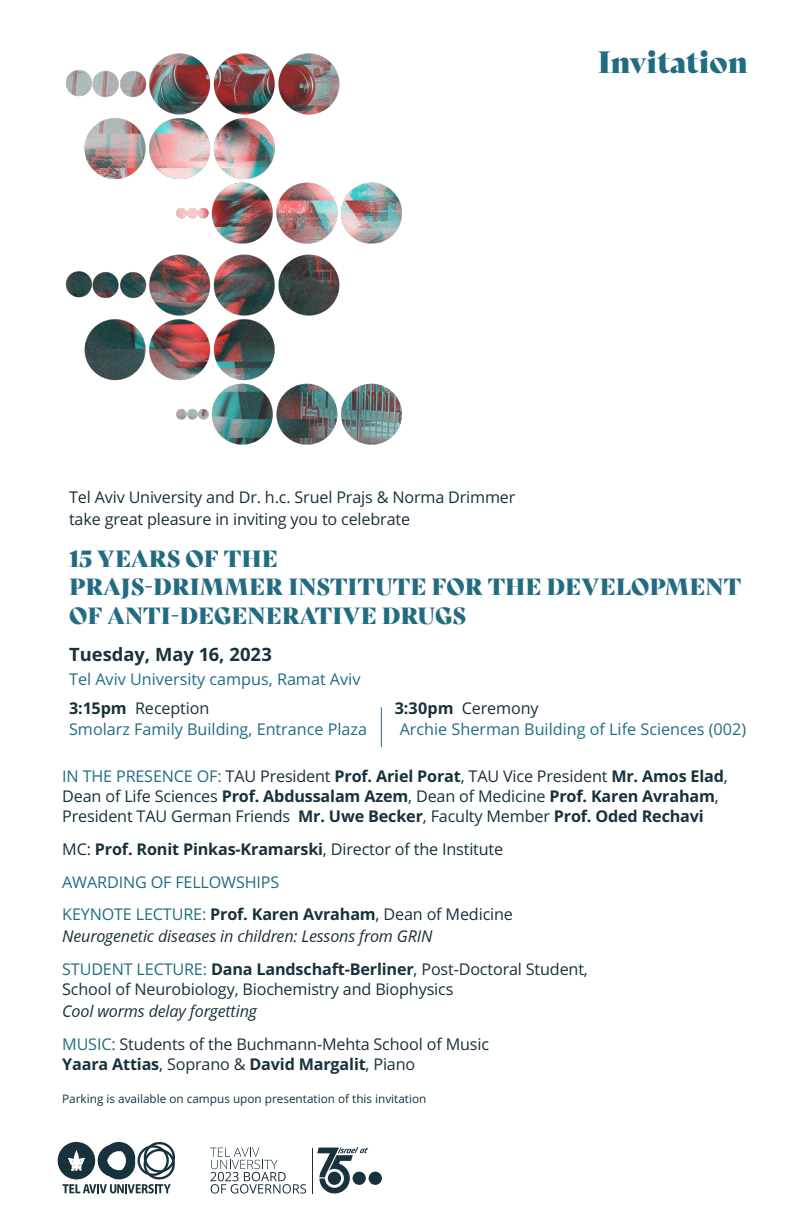
<style>
.page{position:relative;width:810px;height:1230px;background:#fff}
.page>*{position:absolute;margin:0;border:0;box-sizing:border-box;transform-origin:0 0}
.t1{font:30px "Bely Display";color:#226c82}
.t2{font:22.8px/28.3px "Bely Display";color:#226c82}
.t3{font:700 18.38px "Open Sans Hebrew";color:#17313d}
.t4{font:16.2px/32.7px "Open Sans Hebrew";letter-spacing:-.01em;color:#17313d}
.t5{font:700 16.2px "Open Sans Hebrew";letter-spacing:-.01em;color:#17313d}
.t6{font:16.2px "Open Sans Hebrew";color:#226c82}
.t7{font:italic 16.2px/32.7px "Open Sans Hebrew";letter-spacing:-.01em;color:#17313d}
.t8{font:11.77px "Open Sans Hebrew";color:#17313d}
.s1{color:#226c82}
.s2{font-weight:700}
.s3{font-weight:400}
.s4{font-style:normal;color:#226c82}
.s5{font-weight:700;font-style:normal}
.s6{font-style:normal}
.s7{font-style:italic}
</style>
<div class="page">
<img style="left:65px;top:53px;width:337px;height:392px">
<svg style="left:317px;top:1147px;width:51px;height:47px"></svg>
<hr style="left:312px;top:1148px;width:1px;height:46px;background:#17313d">
<svg style="left:210px;top:1148px;width:96px;height:46px"></svg>
<div style="left:328px;top:1172px;width:13px;height:13px;background:#17313d;border-radius:50%"></div>
<div style="left:353px;top:1172px;width:13px;height:13px;background:#17313d;border-radius:50%"></div>
<div style="left:369px;top:1172px;width:13px;height:13px;background:#17313d;border-radius:50%"></div>
<div style="left:58px;top:1142px;width:37px;height:37px;background:#17313d;border-radius:50%"></div>
<svg style="left:63px;top:1141px;width:112px;height:52px"></svg>
<hr style="left:381px;top:707px;width:1px;height:40px;background:#226c82">
<h1 class="t1" style="left:598px;top:38px;width:152px">Invitation</h1>
<p class="t4" style="left:69px;top:486px;width:448px;line-height:22.4px">Tel Aviv University and Dr h. .c. Sruel Prajs &amp; Norma Drimmer take great pleasure in inviting you to celebrate</p>
<h2 class="t2" style="left:69px;top:543px;width:674px">15 YEARS OF THE<br>PRAJS-DRIMMER INSTITUTE FOR THE DEVELOPMENT<br>OF ANTI-DEGENERATIVE DRUGS</h2>
<p class="t3" style="left:69px;top:644px;width:204px">Tuesday, May 16, 2023</p>
<p class="t6" style="left:69px;top:670px;width:293px">Tel Aviv University campus, Ramat Aviv</p>
<p class="t4" style="left:462px;top:693px;width:78px">Ceremony</p>
<p class="t4" style="left:135px;top:693px;width:76px">Reception</p>
<p class="t5" style="left:395px;top:699px;width:60px">3:30pm</p>
<p class="t5" style="left:69px;top:699px;width:59px">3:15pm</p>
<p class="t6" style="left:69px;top:720px;width:300px">Smolarz Family Building, Entrance Plaza</p>
<p class="t6" style="left:400px;top:720px;width:348px">Archie Sherman Building of Life Sciences )002(</p>
<p class="t4" style="left:62px;top:760px;width:667px"><span class="s1">IN THE PRESENCE OF:</span> TAU President <span class="s2">Prof. Ariel Porat</span>, TAU Vice President <span class="s2">Mr. Amos Elad</span>,</p>
<p class="t5" style="left:62px;top:787px;width:658px"><span class="s3">Dean of Life Sciences</span> Prof. Abdussalam Azem<span class="s3">, Dean of Medicine</span> Prof. Karen Avraham<span class="s3">,</span></p>
<p class="t5" style="left:298px;top:807px;width:407px">Mr. Uwe Becker<span class="s3">, Faculty Member</span> Prof. Oded Rechavi</p>
<p class="t4" style="left:62px;top:801px;width:452px">President TAU German Friends<br>MC: <span class="s2">Prof. Ronit Pinkas-Kramarski</span>, Director of the Institute <span class="s1">AWARDING OF FELLOWSHIPS<br>KEYNOTE LECTURE:</span> <span class="s2">Prof. Karen Avraham</span>, Dean of Medicine</p>
<p class="t7" style="left:62px;top:922px;width:527px">Neurogenetic diseases in children: Lessons from GRIN<br><span class="s4">STUDENT LECTURE:</span> <span class="s5">Dana Landschaft-Berliner</span><span class="s6">, Post-Doctoral Student,</span></p>
<p class="t4" style="left:62px;top:973px;width:393px">School of Neurobiology, Biochemistry and Biophysics</p>
<p class="t4" style="left:62px;top:995px;width:428px"><span class="s7">Cool worms delay forgetting<br></span><span class="s1">MUSIC:</span> Students of the Buchmann-Mehta School of Music</p>
<p class="t5" style="left:62px;top:1055px;width:355px">Yaara Attias<span class="s3">, Soprano &amp;</span> David Margalit<span class="s3">, Piano</span></p>
<p class="t8" style="left:62px;top:1092px;width:366px">Parking is available on campus upon presentation of this invitation</p>
</div>
